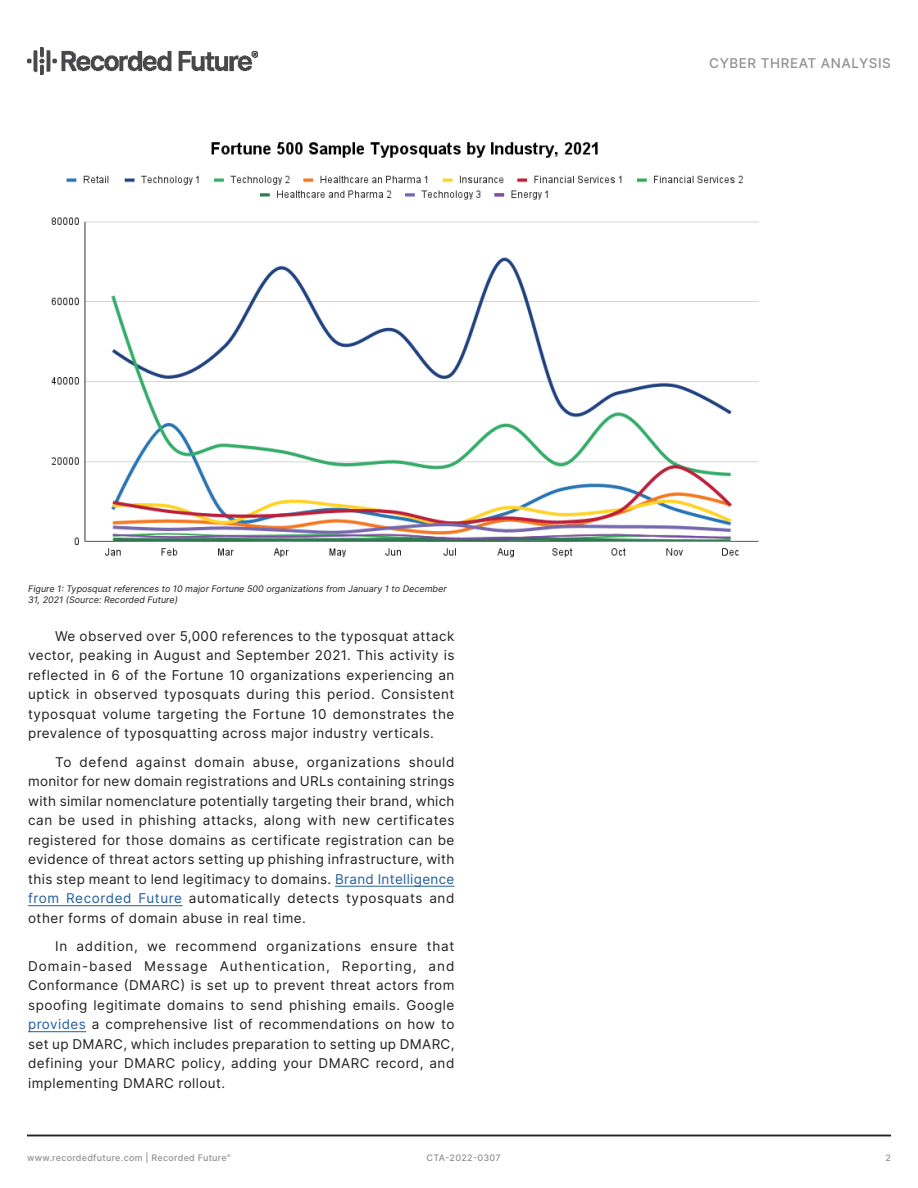
<style>
.page{position:relative;width:918px;height:1188px;background:#fff}
.page>*{position:absolute;margin:0;border:0;box-sizing:border-box;transform-origin:0 0}
.t1{font:13.5px/19.5px "Inter";letter-spacing:.03em;color:#231f20;text-align:justify}
.t2{font:500 13.5px "Inter";letter-spacing:.04em;color:#8f9193}
.t3{font:italic 9px/10.8px "Inter";color:#231f20}
.t4{font:500 9px "Inter";letter-spacing:.03em;color:#8f9193}
.s1{color:#215e9f}
</style>
<div class="page">
<hr style="left:27px;top:1135px;width:864px;height:1px;background:#222">
<hr style="left:335px;top:886px;width:119px;height:1px;background:#215e9f">
<hr style="left:28px;top:905px;width:155px;height:1px;background:#215e9f">
<hr style="left:28px;top:1031px;width:58px;height:1px;background:#215e9f">
<img style="left:51px;top:142px;width:708px;height:416px">
<img style="left:27px;top:47px;width:230px;height:28px">
<p class="t3" style="left:28px;top:583px;width:420px">Figure 1: Typosquat references to 10 major Fortune 500 organizations from January 1 to December<br>31, 2021 (Source: Recorded Future)</p>
<p class="t1" style="left:28px;top:626px;width:428px;text-indent:27px">We observed over 5,000 references to the typosquat attack vector, peaking in August and September 2021. This activity is reflected in 6 of the Fortune 10 organizations experiencing an uptick in observed typosquats during this period. Consistent typosquat volume targeting the Fortune 10 demonstrates the prevalence of typosquatting across major industry verticals.</p>
<p class="t1" style="left:28px;top:752px;width:428px;text-indent:27px">To defend against domain abuse, organizations should monitor for new domain registrations and URLs containing strings with similar nomenclature potentially targeting their brand, which can be used in phishing attacks, along with new certificates registered for those domains as certificate registration can be evidence of threat actors setting up phishing infrastructure, with this step meant to lend legitimacy to domains. <span class="s1">Brand Intelligence from Recorded Future</span> automatically detects typosquats and other forms of domain abuse in real time.</p>
<p class="t1" style="left:28px;top:936px;width:428px;text-indent:27px">In addition, we recommend organizations ensure that Domain-based Message Authentication, Reporting, and Conformance (DMARC) is set up to prevent threat actors from spoofing legitimate domains to send phishing emails. Google <span class="s1">provides</span> a comprehensive list of recommendations on how to set up DMARC, which includes preparation to setting up DMARC, defining your DMARC policy, adding your DMARC record, and implementing DMARC rollout.</p>
<p class="t2" style="left:709px;top:54px;width:183px">CYBER THREAT ANALYSIS</p>
<p class="t4" style="left:27px;top:1151px;width:205px">www.recordedfuture.com | Recorded Future<sup>®</sup></p>
<p class="t4" style="left:427px;top:1151px;width:76px">CTA-2022-0307</p>
<p class="t4" style="left:885px;top:1151px;width:7px">2</p>
</div>
